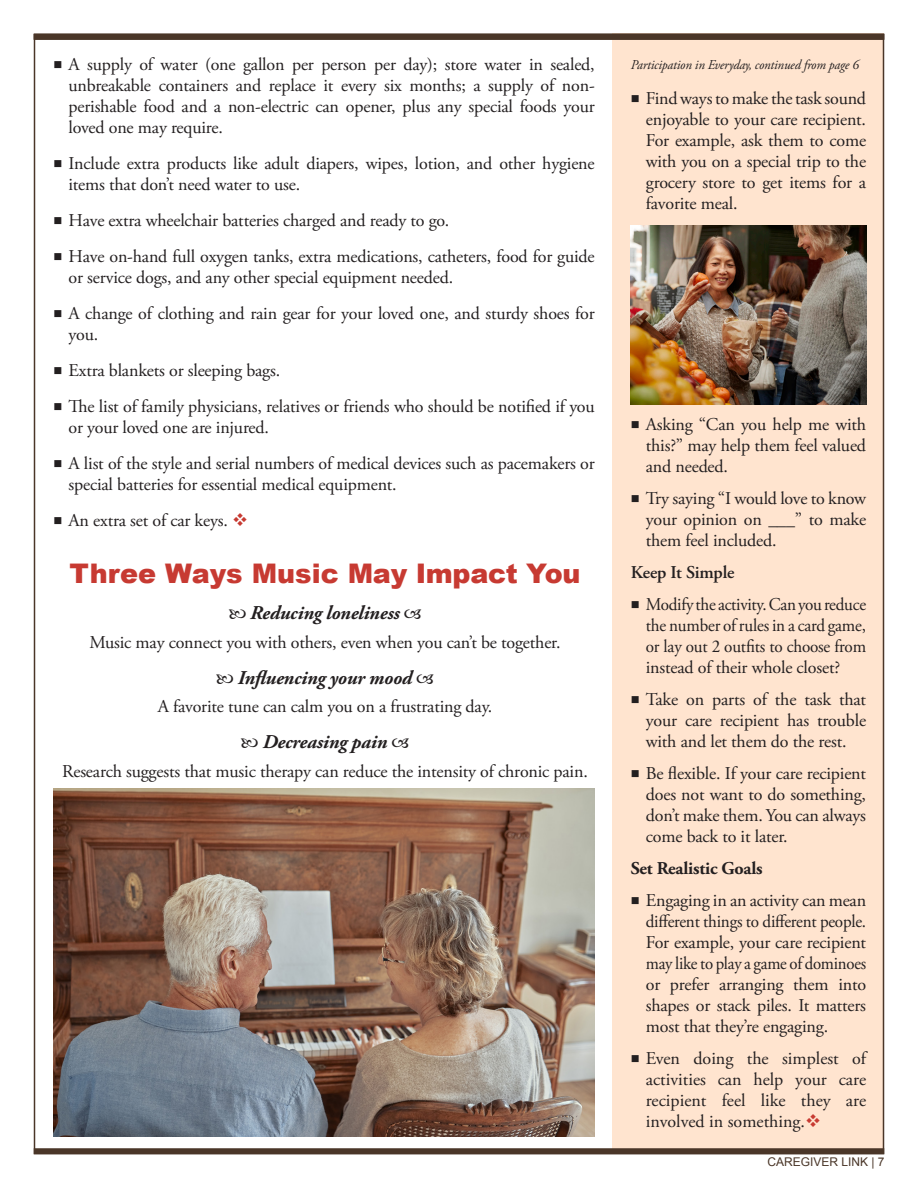
<style>
.page{position:relative;width:918px;height:1188px;background:#fff}
.page>*{position:absolute;margin:0;border:0;box-sizing:border-box;transform-origin:0 0}
.Article_Heading{font:900 27px "Arial";letter-spacing:-.005em;color:#c73a32}
.Article_Body_Copy{font:italic 700 19.5px "Adobe Garamond Pro";letter-spacing:-.01em;color:#231f20}
.Article_Body_Copy-2{font:18px/21px "Adobe Garamond Pro";letter-spacing:-.01em;color:#231f20;text-align:justify}
.Article_Body_Copy-3{font:18px/21px "Adobe Garamond Pro";letter-spacing:-.01em;color:#231f20;text-align:justify;scale:.95 1}
.Article_Body_Copy-4{font:700 18px "Adobe Garamond Pro";letter-spacing:-.01em;color:#231f20}
.Article_Body_Copy-5{font:600 18px "Adobe Garamond Pro";letter-spacing:-.01em;color:#231f20}
.Article_Body_Copy-6{font:italic 13.5px "Adobe Garamond Pro";letter-spacing:-.01em;color:#231f20;scale:.96 1}
.t1{font:12px "Arial";color:#4a3628}
.s1{color:#c73a32}
</style>
<div class="page">
<div style="left:613px;top:34px;width:271px;height:1120px;background:#ffe4cf"></div>
<div style="left:34px;top:1148px;width:850px;height:6px;background:#4a3628"></div>
<div style="left:34px;top:34px;width:850px;height:6px;background:#4a3628"></div>
<img style="left:54px;top:789px;width:541px;height:347px">
<img style="left:631px;top:225px;width:235px;height:179px">
<p class="Article_Body_Copy-2" style="left:54px;top:55px;width:543px">■ A supply of water (one gallon per person per day); store water in sealed,</p>
<p class="Article_Body_Copy-6" style="left:631px;top:56px;width:239px">Participation in Everyday, continued from page 6</p>
<p class="Article_Body_Copy-2" style="left:69px;top:76px;width:528px">unbreakable containers and replace it every six months; a supply of non&shy;perishable food and a non-electric can opener, plus any special foods your loved one may require.</p>
<p class="Article_Body_Copy-2" style="left:69px;top:154px;width:528px;text-indent:-15px">■ Include extra products like adult diapers, wipes, lotion, and other hygiene items that don’t need water to use.</p>
<p class="Article_Body_Copy-2" style="left:54px;top:211px;width:397px">■ Have extra wheelchair batteries charged and ready to go.</p>
<p class="Article_Body_Copy-2" style="left:69px;top:247px;width:528px;text-indent:-15px">■ Have on-hand full oxygen tanks, extra medications, catheters, food for guide or service dogs, and any other special equipment needed.</p>
<p class="Article_Body_Copy-2" style="left:69px;top:304px;width:528px;text-indent:-15px">■ A change of clothing and rain gear for your loved one, and sturdy shoes for you.</p>
<p class="Article_Body_Copy-2" style="left:54px;top:361px;width:228px">■ Extra blankets or sleeping bags.</p>
<p class="Article_Body_Copy-2" style="left:69px;top:397px;width:528px;text-indent:-15px">■ The list of family physicians, relatives or friends who should be notified if you or your loved one are injured.</p>
<p class="Article_Body_Copy-2" style="left:69px;top:454px;width:528px;text-indent:-15px">■ A list of the style and serial numbers of medical devices such as pacemakers or special batteries for essential medical equipment.</p>
<p class="Article_Body_Copy-2" style="left:54px;top:511px;width:196px">■ An extra set of car keys. <span class="s1">❖</span></p>
<p class="Article_Heading" style="left:70px;top:554px;width:512px">Three Ways Music May Impact You</p>
<p class="Article_Body_Copy" style="left:250px;top:602px;width:151px">Reducing loneliness</p>
<p class="Article_Body_Copy-2" style="left:90px;top:632px;width:472px">Music may connect you with others, even when you can’t be together.</p>
<p class="Article_Body_Copy" style="left:238px;top:666px;width:176px">Influencing your mood</p>
<p class="Article_Body_Copy-2" style="left:158px;top:697px;width:336px">A favorite tune can calm you on a frustrating day.</p>
<p class="Article_Body_Copy" style="left:263px;top:731px;width:126px">Decreasing pain</p>
<p class="Article_Body_Copy-2" style="left:62px;top:761px;width:527px">Research suggests that music therapy can reduce the intensity of chronic pain.</p>
<p class="Article_Body_Copy-2" style="left:646px;top:89px;width:222px;text-indent:-15px">■ Find ways to make the task sound enjoyable to your care recipient.<br>For example, ask them to come with you on a special trip to the grocery store to get items for a favorite meal.</p>
<p class="Article_Body_Copy-2" style="left:646px;top:415px;width:222px;text-indent:-15px">■ Asking “Can you help me with this?” may help them feel valued and needed.</p>
<p class="Article_Body_Copy-2" style="left:646px;top:489px;width:222px;text-indent:-15px">■ Try saying “I would love to know your opinion on ___” to make them feel included.</p>
<p class="Article_Body_Copy-5" style="left:631px;top:562px;width:105px">Keep It Simple</p>
<p class="Article_Body_Copy-3" style="left:646px;top:595px;width:233px;text-indent:-15px">■ Modify the activity. Can you reduce the number of rules in a card game, or lay out 2 outfits to choose from instead of their whole closet?</p>
<p class="Article_Body_Copy-2" style="left:646px;top:690px;width:222px;text-indent:-15px">■ Take on parts of the task that your care recipient has trouble with and let them do the rest.</p>
<p class="Article_Body_Copy-2" style="left:646px;top:764px;width:222px;text-indent:-15px">■ Be flexible. If your care recipient does not want to do something, don’t make them. You can always come back to it later.</p>
<p class="Article_Body_Copy-4" style="left:631px;top:858px;width:133px">Set Realistic Goals</p>
<p class="Article_Body_Copy-2" style="left:646px;top:891px;width:222px;text-indent:-15px">■ Engaging in an activity can mean different things to different people.<br>For example, your care recipient may like to play a game of dominoes or prefer arranging them into shapes or stack piles. It matters most that they’re engaging.</p>
<p class="Article_Body_Copy-2" style="left:646px;top:1049px;width:222px;text-indent:-15px">■ Even doing the simplest of activities can help your care recipient feel like they are involved in something.<span class="s1">❖</span></p>
<p class="t1" style="left:767px;top:1154px;width:119px">CAREGIVER LINK | 7</p>
</div>
